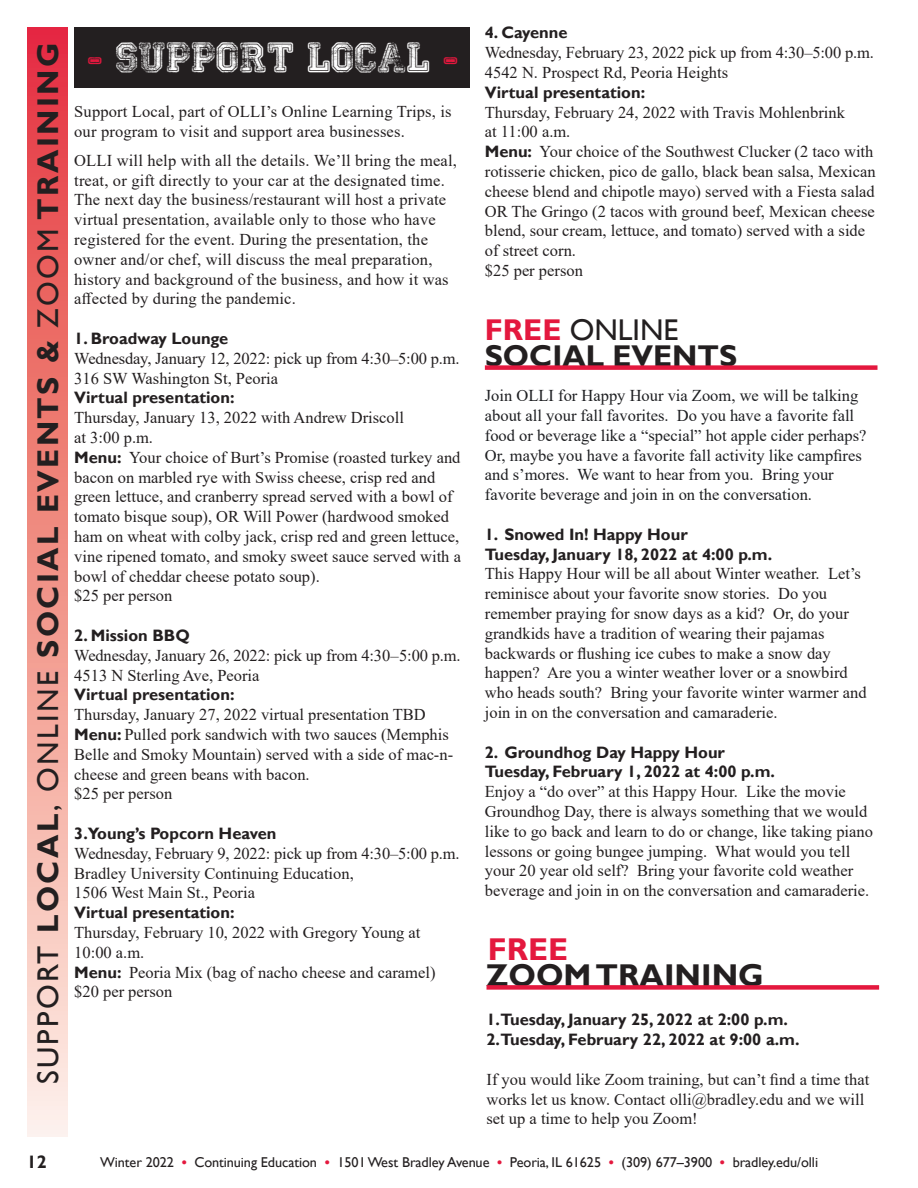
<style>
.page{position:relative;width:918px;height:1188px;background:#fff}
.page>*{position:absolute;margin:0;border:0;box-sizing:border-box;transform-origin:0 0}
.t1{font:31.5px "Colleged";color:#fff}
.t2{font:700 31.5px "Gill Sans";color:#231f20}
.t3{font:700 31.5px "Gill Sans";color:#e4183e}
.t4{font:700 30px "Gill Sans";letter-spacing:.08em;color:#231f20}
.t5{font:700 30px/25.5px "Gill Sans";color:#231f20}
.t6{font:700 18px "Gill Sans";color:#231f20}
.t7{font:16.5px/19.8px "Times New Roman";color:#231f20}
.t8{font:700 16.5px/19.8px "Gill Sans";color:#231f20}
.t9{font:16.5px/19.8px "Times New Roman";color:#1e1f22}
.t10{font:14.25px "Gill Sans";letter-spacing:-.005em;color:#231f20}
.s1{font-weight:400}
.s2{color:#e4183e}
.s3{font-family:"Gill Sans";font-weight:700}
.s4{font-family:"Bell MT Bold";color:#e4183e}
</style>
<div class="page">
<div style="left:27px;top:27px;width:41px;height:1110px;background:linear-gradient(to bottom,#e53338,#fef1e2)"></div>
<div style="left:74px;top:27px;width:396px;height:61px;background:#231f20"></div>
<div style="left:487px;top:985px;width:392px;height:5px;background:#e4183e"></div>
<div style="left:485px;top:365px;width:393px;height:5px;background:#e4183e"></div>
<h2 class="t4" style="left:30px;top:1084px;width:1043px;rotate:-90deg"><span class="s1">SUPPORT</span> LOCAL<span class="s1">, ONLINE</span> SOCIAL EVENTS &amp; <span class="s1">ZOOM</span> TRAINING</h2>
<h1 class="t1" style="left:87px;top:38px;width:373px"><span class="s2">-</span> SUPPORT LOCAL <span class="s2">-</span></h1>
<p class="t7" style="left:74px;top:101px;width:379px">Support Local, part of OLLI’s Online Learning Trips, is our program to visit and support area businesses.</p>
<p class="t7" style="left:74px;top:150px;width:384px">OLLI will help with all the details. We’ll bring the meal, treat, or gift directly to your car at the designated time.<br>The next day the business/restaurant will host a private virtual presentation, available only to those who have registered for the event. During the presentation, the owner and/or chef, will discuss the meal preparation, history and background of the business, and how it was affected by during the pandemic.</p>
<p class="t8" style="left:74px;top:329px;width:156px">1. Broadway Lounge</p>
<p class="t7" style="left:74px;top:348px;width:387px">Wednesday, January 12, 2022: pick up from 4:30–5:00 p.m.<br>316 SW Washington St, Peoria</p>
<p class="t8" style="left:74px;top:388px;width:162px">Virtual presentation:</p>
<p class="t7" style="left:74px;top:407px;width:388px">Thursday, January 13, 2022 with Andrew Driscoll<br>at 3:00 p.m.<br><span class="s3">Menu:</span> Your choice of Burt’s Promise (roasted turkey and bacon on marbled rye with Swiss cheese, crisp red and green lettuce, and cranberry spread served with a bowl of tomato bisque soup), OR Will Power (hardwood smoked ham on wheat with colby jack, crisp red and green lettuce, vine ripened tomato, and smoky sweet sauce served with a bowl of cheddar cheese potato soup).<br>$25 per person</p>
<p class="t8" style="left:74px;top:626px;width:117px">2. Mission BBQ</p>
<p class="t7" style="left:74px;top:645px;width:388px">Wednesday, January 26, 2022: pick up from 4:30–5:00 p.m.<br>4513 N Sterling Ave, Peoria</p>
<p class="t8" style="left:74px;top:685px;width:162px">Virtual presentation:</p>
<p class="t7" style="left:74px;top:704px;width:380px">Thursday, January 27, 2022 virtual presentation TBD <span class="s3">Menu:</span> Pulled pork sandwich with two sauces (Memphis Belle and Smoky Mountain) served with a side of mac-n&shy;cheese and green beans with bacon.<br>$25 per person</p>
<p class="t8" style="left:74px;top:824px;width:204px">3. Young’s Popcorn Heaven</p>
<p class="t7" style="left:74px;top:843px;width:387px">Wednesday, February 9, 2022: pick up from 4:30–5:00 p.m.<br>Bradley University Continuing Education,<br>1506 West Main St., Peoria</p>
<p class="t8" style="left:74px;top:903px;width:162px">Virtual presentation:</p>
<p class="t7" style="left:74px;top:922px;width:363px">Thursday, February 10, 2022 with Gregory Young at<br>10:00 a.m.<br><span class="s3">Menu:</span> Peoria Mix (bag of nacho cheese and caramel) $20 per person</p>
<p class="t8" style="left:485px;top:23px;width:84px">4. Cayenne</p>
<p class="t7" style="left:485px;top:42px;width:391px">Wednesday, February 23, 2022 pick up from 4:30–5:00 p.m.<br>4542 N. Prospect Rd, Peoria Heights</p>
<p class="t8" style="left:485px;top:83px;width:162px">Virtual presentation:</p>
<p class="t7" style="left:485px;top:102px;width:392px">Thursday, February 24, 2022 with Travis Mohlenbrink<br>at 11:00 a.m.<br><span class="s3">Menu:</span> Your choice of the Southwest Clucker (2 taco with rotisserie chicken, pico de gallo, black bean salsa, Mexican cheese blend and chipotle mayo) served with a Fiesta salad OR The Gringo (2 tacos with ground beef, Mexican cheese blend, sour cream, lettuce, and tomato) served with a side of street corn.<br>$25 per person</p>
<h2 class="t5" style="left:485px;top:318px;width:254px"><span class="s2">FREE</span> <span class="s1">ONLINE<br></span>SOCIAL EVENTS</h2>
<p class="t9" style="left:485px;top:385px;width:383px">Join OLLI for Happy Hour via Zoom, we will be talking about all your fall favorites. Do you have a favorite fall food or beverage like a “special” hot apple cider perhaps?<br>Or, maybe you have a favorite fall activity like campfires and s’mores. We want to hear from you. Bring your favorite beverage and join in on the conversation.</p>
<p class="t8" style="left:485px;top:525px;width:287px">1. Snowed In! Happy Hour<br>Tuesday, January 18, 2022 at 4:00 p.m.</p>
<p class="t7" style="left:485px;top:563px;width:383px">This Happy Hour will be all about Winter weather. Let’s reminisce about your favorite snow stories. Do you remember praying for snow days as a kid? Or, do your grandkids have a tradition of wearing their pajamas backwards or flushing ice cubes to make a snow day happen? Are you a winter weather lover or a snowbird who heads south? Bring your favorite winter warmer and join in on the conversation and camaraderie.</p>
<p class="t8" style="left:485px;top:743px;width:290px">2. Groundhog Day Happy Hour<br>Tuesday, February 1, 2022 at 4:00 p.m.</p>
<p class="t7" style="left:485px;top:781px;width:390px">Enjoy a “do over” at this Happy Hour. Like the movie Groundhog Day, there is always something that we would like to go back and learn to do or change, like taking piano lessons or going bungee jumping. What would you tell your 20 year old self? Bring your favorite cold weather beverage and join in on the conversation and camaraderie.</p>
<h1 class="t3" style="left:488px;top:930px;width:82px">FREE</h1>
<h1 class="t2" style="left:487px;top:957px;width:279px">ZOOM TRAINING</h1>
<p class="t8" style="left:487px;top:1010px;width:301px">1. Tuesday, January 25, 2022 at 2:00 p.m.</p>
<p class="t8" style="left:487px;top:1030px;width:313px">2. Tuesday, February 22, 2022 at 9:00 a.m.</p>
<p class="t7" style="left:487px;top:1069px;width:384px">If you would like Zoom training, but can’t find a time that works let us know. Contact olli@bradley.edu and we will set up a time to help you Zoom!</p>
<p class="t6" style="left:27px;top:1151px;width:21px">12</p>
<p class="t10" style="left:100px;top:1154px;width:720px">Winter 2022 <span class="s4">•</span> Continuing Education <span class="s4">•</span> 1501 West Bradley Avenue <span class="s4">•</span> Peoria, IL 61625 <span class="s4">•</span> (309) 677–3900 <span class="s4">•</span> bradley.edu/olli</p>
</div>
